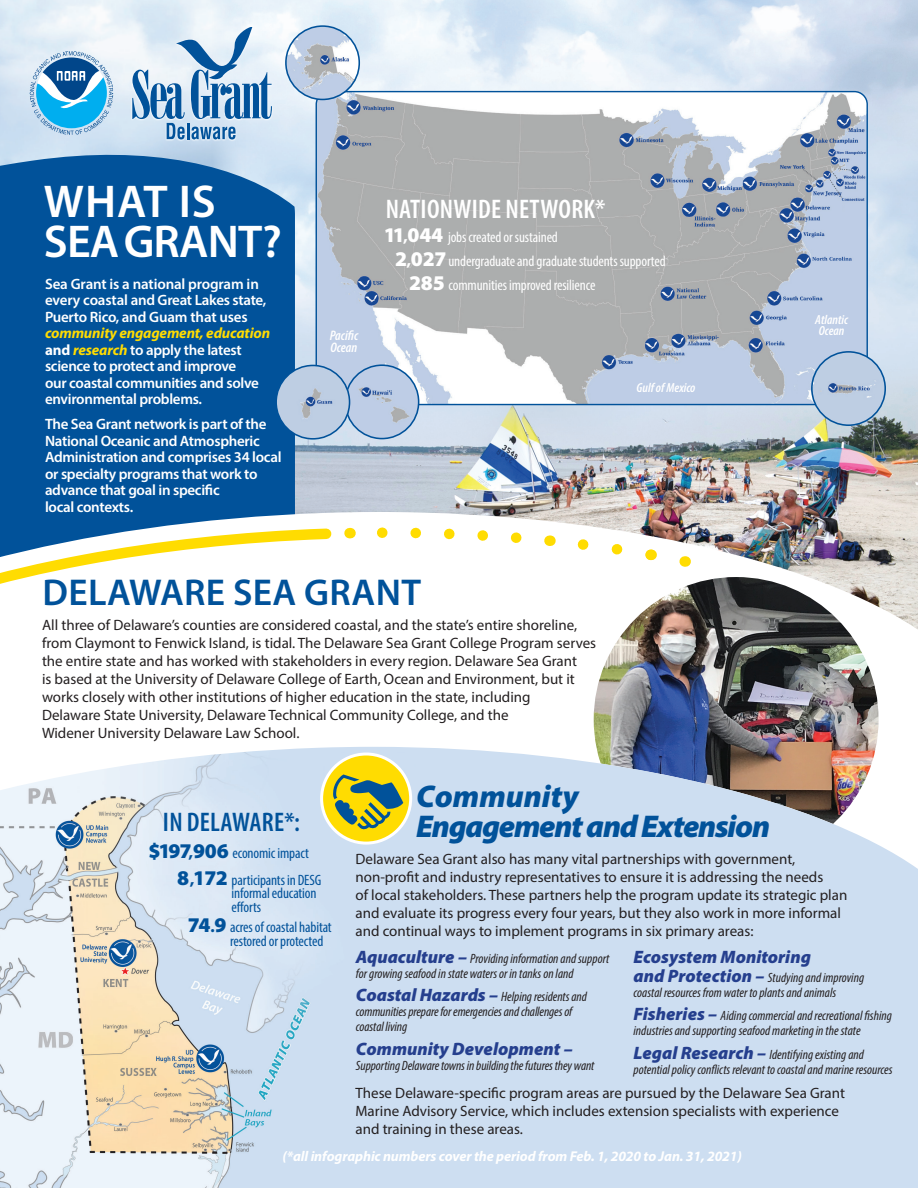
<style>
.page{position:relative;width:918px;height:1188px;background:#fff}
.page>*{position:absolute;margin:0;border:0;box-sizing:border-box;transform-origin:0 0}
.t1{font:600 46.2px/39.9px "Myriad Pro";letter-spacing:-.02em;color:#fff}
.t2{font:600 37.5px "Myriad Pro";letter-spacing:.01em;color:#01529a}
.t3{font:italic 900 31.5px/30px "Myriad Pro";letter-spacing:-.04em;color:#01529a}
.t4{font:600 condensed 27px "Myriad Pro";letter-spacing:.01em;color:#fff}
.t5{font:600 condensed 27px "Myriad Pro";letter-spacing:.01em;color:#01529a}
.t6{font:italic 900 18px "Myriad Pro";color:#253f8e}
.t7{font:15px/18px "Myriad Pro";color:#231f20}
.t8{font:600 15px/16.5px "Myriad Pro";letter-spacing:-.02em;color:#fff}
.t9{font:condensed 15px/13.5px "Myriad Pro";letter-spacing:-.01em;color:#01529a}
.t10{font:condensed 15px "Myriad Pro";letter-spacing:-.01em;color:#fff}
.t11{font:italic 700 14.25px "Myriad Pro";letter-spacing:-.01em;color:#fff}
.t12{font:italic 13.8px/12.1px "Myriad Variable Concept";color:#fff}
.t13{font:italic condensed 13.5px/15px "Myriad Pro";color:#231f20}
.t14{font:italic 13.2px/11.6px "Myriad Variable Concept";color:#fff}
.s1{font-weight:700;font-style:italic;color:#ffdc01}
.s2{font-weight:700}
.s3{font-weight:900;font-stretch:normal;font-size:21px}
.s4{font-weight:900;font-stretch:normal}
.s5{font-weight:900;font-stretch:normal;font-size:18px;color:#253f8e}
</style>
<div class="page">
<img style="left:213px;top:0;width:705px;height:504px">
<div style="left:0;top:144px;width:295px;height:360px;background:#01529a"></div>
<svg style="left:0;top:504px;width:918px;height:126px"></svg>
<svg style="left:0;top:523px;width:337px;height:78px"></svg>
<svg style="left:638px;top:543px;width:48px;height:27px"></svg>
<svg style="left:549px;top:531px;width:80px;height:30px"></svg>
<svg style="left:350px;top:522px;width:178px;height:27px"></svg>
<img style="left:591px;top:575px;width:290px;height:289px;border-radius:145px">
<img style="left:318px;top:92px;width:549px;height:311px">
<div style="left:327px;top:320px;width:34px;height:42px;background:#becde6"></div>
<div style="left:623px;top:375px;width:86px;height:24px;background:#becde6"></div>
<div style="left:807px;top:312px;width:49px;height:26px;background:#becde6"></div>
<img style="left:286px;top:26px;width:73px;height:73px;border-radius:37px">
<div style="left:285px;top:25px;width:75px;height:75px;border:2px solid #01529a;border-radius:50%"></div>
<img style="left:345px;top:365px;width:74px;height:74px;border-radius:37px">
<div style="left:345px;top:364px;width:74px;height:75px;border:2px solid #01529a;border-radius:50%"></div>
<img style="left:276px;top:365px;width:74px;height:74px;border-radius:37px">
<div style="left:275px;top:365px;width:75px;height:75px;border:2px solid #01529a;border-radius:50%"></div>
<img style="left:812px;top:352px;width:73px;height:73px;border-radius:37px">
<div style="left:811px;top:351px;width:75px;height:75px;border:2px solid #01529a;border-radius:50%"></div>
<img style="left:0;top:747px;width:918px;height:441px">
<svg style="left:322px;top:754px;width:89px;height:89px;background:#fedf1e"></svg>
<div style="left:320px;top:753px;width:92px;height:92px;border:3px solid #fff;border-radius:50%"></div>
<svg style="left:332px;top:774px;width:71px;height:57px;background:#a1a93d"></svg>
<img style="left:127px;top:27px;width:159px;height:122px">
<svg style="left:132px;top:27px;width:140px;height:112px;background:#a3c1dc"></svg>
<svg style="left:30px;top:51px;width:83px;height:84px;background:#73b6db"></svg>
<h1 class="t1" style="left:44px;top:181px;width:240px">WHAT IS<br>SEA GRANT?</h1>
<p class="t8" style="left:45px;top:275px;width:223px">Sea Grant is a national program in every coastal and Great Lakes state,<br>Puerto Rico, and Guam that uses</p>
<p class="t8" style="left:45px;top:325px;width:227px"><span class="s1">community engagement, education </span><span class="s2">and</span> <span class="s1">research</span> to apply the latest science to protect and improve<br>our coastal communities and solve environmental problems.</p>
<p class="t8" style="left:45px;top:416px;width:238px">The Sea Grant network is part of the<br>National Oceanic and Atmospheric<br>Administration and comprises 34 local or specialty programs that work to advance that goal in specific<br>local contexts.</p>
<p class="t12" style="left:330px;top:329px;width:30px">Pacific<br>Ocean</p>
<h3 class="t4" style="left:386px;top:194px;width:221px">NATIONWIDE NETWORK*</h3>
<p class="t10" style="left:385px;top:228px;width:174px"><span class="s3">11</span><span class="s4">,</span><span class="s3">044</span> jobs created or sustained</p>
<p class="t10" style="left:395px;top:252px;width:272px"><span class="s3">2</span><span class="s4">,</span><span class="s3">027</span> undergraduate and graduate students supported</p>
<p class="t10" style="left:409px;top:276px;width:188px"><span class="s3">285</span> communities improved resilience</p>
<p class="t14" style="left:637px;top:382px;width:60px">Gulf of Mexico</p>
<h2 class="t2" style="left:42px;top:569px;width:380px">DELAWARE SEA GRANT</h2>
<p class="t7" style="left:42px;top:616px;width:556px">All three of Delaware’s counties are considered coastal, and the state’s entire shoreline, from Claymont to Fenwick Island, is tidal. The Delaware Sea Grant College Program serves the entire state and has worked with stakeholders in every region. Delaware Sea Grant<br>is based at the University of Delaware College of Earth, Ocean and Environment, but it works closely with other institutions of higher education in the state, including<br>Delaware State University, Delaware Technical Community College, and the<br>Widener University Delaware Law School.</p>
<p class="t14" style="left:815px;top:314px;width:34px">Atlantic<br>Ocean</p>
<h3 class="t5" style="left:163px;top:807px;width:139px">IN DELAWARE*:</h3>
<p class="t9" style="left:177px;top:839px;width:146px;line-height:27px;text-indent:-29px"><span class="s3">$197</span><span class="s4">,</span><span class="s3">906</span> economic impact<br><span class="s3">8</span><span class="s4">,</span><span class="s3">172</span> participants in DESG</p>
<p class="t9" style="left:232px;top:886px;width:86px">informal education efforts</p>
<p class="t9" style="left:230px;top:920px;width:103px;text-indent:-42px"><span class="s3">74</span><span class="s4">.</span><span class="s3">9</span> acres of coastal habitat restored or protected</p>
<h3 class="t3" style="left:416px;top:782px;width:355px">Community<br>Engagement and Extension</h3>
<p class="t7" style="left:356px;top:850px;width:493px">Delaware Sea Grant also has many vital partnerships with government, non-profit and industry representatives to ensure it is addressing the needs<br>of local stakeholders. These partners help the program update its strategic plan and evaluate its progress every four years, but they also work in more informal and continual ways to implement programs in six primary areas:</p>
<p class="t13" style="left:356px;top:951px;width:255px"><span class="s5">Aquaculture –</span> Providing information and support for growing seafood in state waters or in tanks on land</p>
<p class="t13" style="left:356px;top:989px;width:233px"><span class="s5">Coastal Hazards –</span> Helping residents and communities prepare for emergencies and challenges of coastal living</p>
<p class="t6" style="left:356px;top:1039px;width:218px">Community Development –</p>
<p class="t13" style="left:356px;top:1058px;width:240px">Supporting Delaware towns in building the futures they want</p>
<p class="t6" style="left:634px;top:947px;width:179px">Ecosystem Monitoring</p>
<p class="t13" style="left:634px;top:969px;width:232px"><span class="s5">and Protection –</span> Studying and improving coastal resources from water to plants and animals</p>
<p class="t13" style="left:634px;top:1008px;width:260px"><span class="s5">Fisheries –</span> Aiding commercial and recreational fishing industries and supporting seafood marketing in the state</p>
<p class="t13" style="left:634px;top:1047px;width:261px"><span class="s5">Legal Research –</span> Identifying existing and potential policy conflicts relevant to coastal and marine resources</p>
<p class="t7" style="left:356px;top:1084px;width:491px">These Delaware-specific program areas are pursued by the Delaware Sea Grant<br>Marine Advisory Service, which includes extension specialists with experience and training in these areas.</p>
<p class="t11" style="left:283px;top:1147px;width:461px">(*all infographic numbers cover the period from Feb. 1, 2020 to Jan. 31, 2021)</p>
</div>
